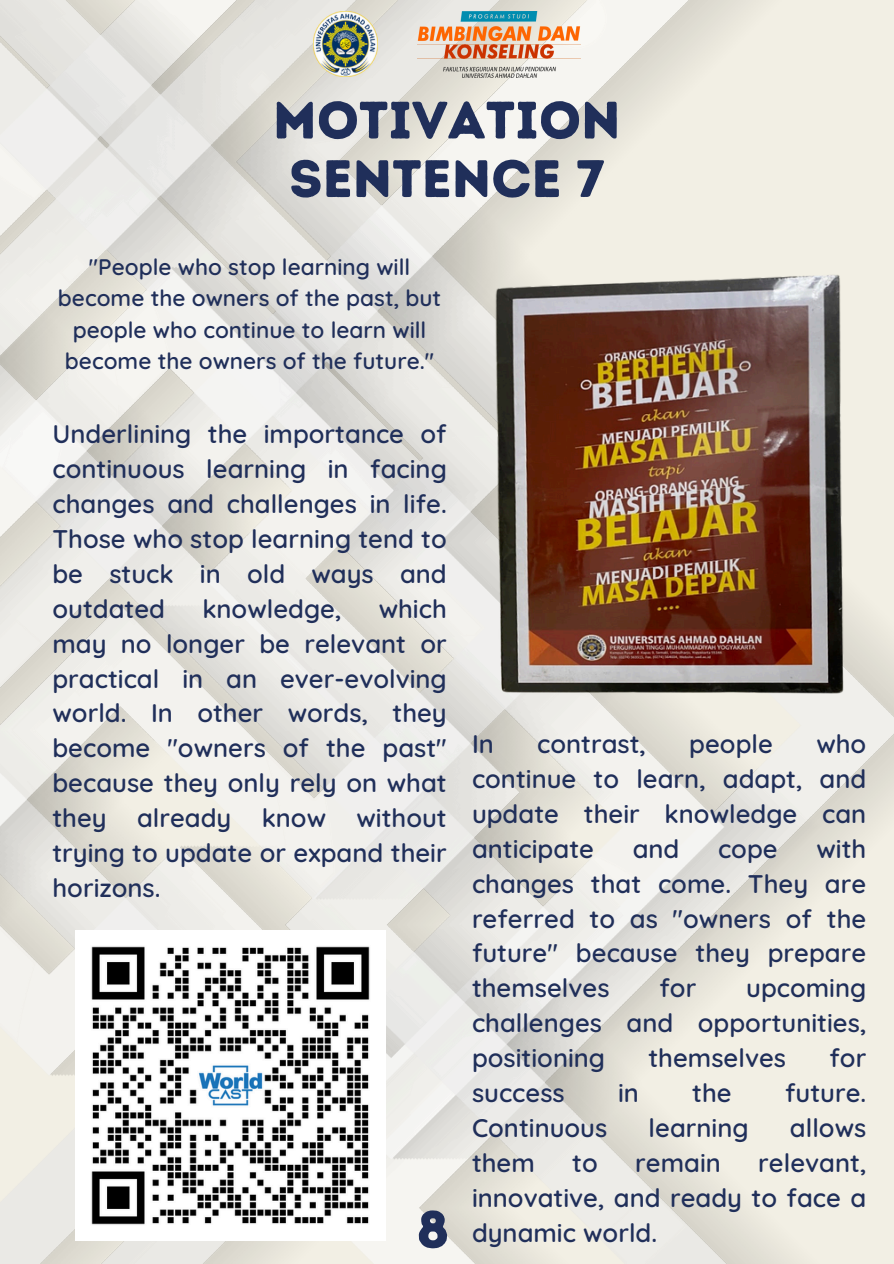
<style>
.page{position:relative;width:894px;height:1264px;background:#fff}
.page>*{position:absolute;margin:0;border:0;box-sizing:border-box;transform-origin:0 0}
.t1{font:52.5px/58.5px "Intro Rust Base";color:#202f5a;text-align:center}
.t2{font:600 25.5px/34.8px "Quicksand";color:#202f5a;text-align:justify}
.t3{font:600 22.5px/31.5px "Quicksand";color:#202f5a;text-align:center}
</style>
<div class="page">
<img style="left:0;top:0;width:893px;height:1263px">
<img style="left:313px;top:12px;width:65px;height:64px">
<img style="left:418px;top:12px;width:162px;height:65px">
<img style="left:486px;top:268px;width:365px;height:438px">
<img style="left:76px;top:930px;width:309px;height:310px">
<h2 class="t1" style="left:273px;top:91px;width:349px">MOTIVATION<br>SENTENCE 7</h2>
<p class="t3" style="left:58px;top:250px;width:384px">"People who stop learning will become the owners of the past, but people who continue to learn will become the owners of the future."</p>
<p class="t2" style="left:52px;top:416px;width:396px">Underlining the importance of continuous learning in facing changes and challenges in life.<br>Those who stop learning tend to be stuck in old ways and outdated</p>
<p class="t2" style="left:52px;top:590px;width:396px;text-indent:326px">which may no longer be relevant or practical in an ever-evolving world. In other words, they become "owners of the past" because they only rely on what they already know without trying to update or expand their horizons.</p>
<p class="t2" style="left:202px;top:590px;width:140px">knowledge,</p>
<h2 class="t1" style="left:416px;top:1199px;width:34px">8</h2>
<p class="t2" style="left:472px;top:726px;width:396px;text-indent:344px">who continue to learn, adapt, and update their knowledge can anticipate</p>
<p class="t2" style="left:472px;top:726px;width:23px">In</p>
<p class="t2" style="left:537px;top:726px;width:110px">contrast,</p>
<p class="t2" style="left:689px;top:726px;width:85px">people</p>
<p class="t2" style="left:472px;top:830px;width:396px;text-indent:344px">with changes that come. They are referred to as "owners of the future" because they prepare themselves</p>
<p class="t2" style="left:632px;top:830px;width:48px">and</p>
<p class="t2" style="left:717px;top:830px;width:61px">cope</p>
<p class="t2" style="left:659px;top:970px;width:38px">for</p>
<p class="t2" style="left:472px;top:970px;width:396px;text-indent:274px">upcoming challenges and opportunities, positioning</p>
<p class="t2" style="left:648px;top:1040px;width:139px">themselves</p>
<p class="t2" style="left:829px;top:1040px;width:38px">for</p>
<p class="t2" style="left:472px;top:1075px;width:94px">success</p>
<p class="t2" style="left:618px;top:1075px;width:22px">in</p>
<p class="t2" style="left:692px;top:1075px;width:41px">the</p>
<p class="t2" style="left:784px;top:1075px;width:83px">future.</p>
<p class="t2" style="left:472px;top:1109px;width:137px">Continuous</p>
<p class="t2" style="left:648px;top:1109px;width:101px">learning</p>
<p class="t2" style="left:789px;top:1109px;width:78px">allows</p>
<p class="t2" style="left:472px;top:1144px;width:64px">them</p>
<p class="t2" style="left:572px;top:1144px;width:27px">to</p>
<p class="t2" style="left:635px;top:1144px;width:87px">remain</p>
<p class="t2" style="left:472px;top:1144px;width:396px;text-align:right">relevant,<br>innovative, and ready to face a</p>
<p class="t2" style="left:472px;top:1214px;width:187px">dynamic world.</p>
</div>
